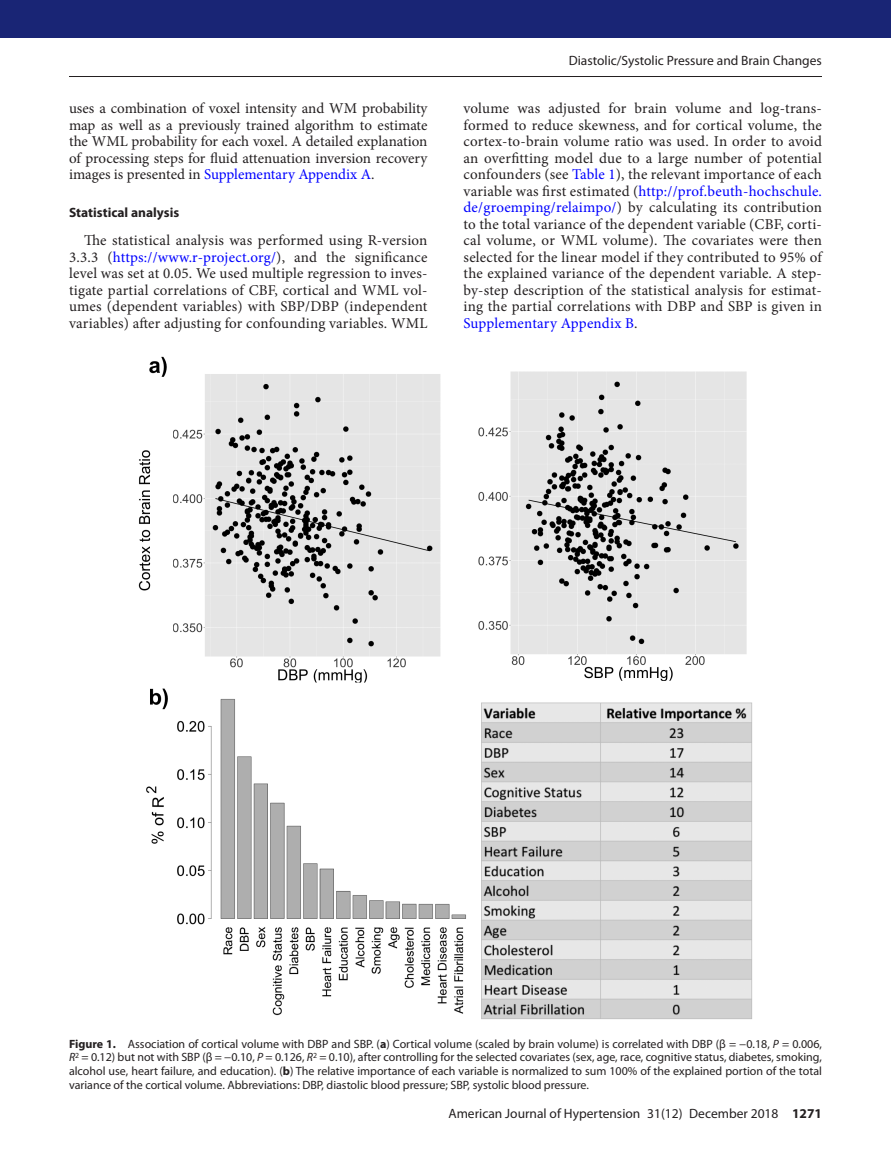
<style>
.page{position:relative;width:891px;height:1175px;background:#fff}
.page>*{position:absolute;margin:0;border:0;box-sizing:border-box;transform-origin:0 0}
.t1{font:15px/16.5px "Minion Pro";letter-spacing:.005em;color:#231f20;text-align:justify}
.t2{font:13.5px "Myriad Pro";color:#231f20}
.t3{font:700 13.5px "Myriad Pro";color:#231f20}
.t4{font:12px/13.5px "Myriad Pro";color:#231f20;text-align:justify}
.s1{color:#00f}
.s2{font-weight:700}
.s3{font-style:italic}
</style>
<div class="page">
<hr style="left:69px;top:76px;width:753px;height:1px;background:#231f20">
<div style="left:0;top:0;width:891px;height:38px;background:#192575"></div>
<img style="left:139px;top:356px;width:613px;height:663px">
<p class="t1" style="left:69px;top:100px;width:360px">uses a combination of voxel intensity and WM probability map as well as a previously trained algorithm to estimate the WML probability for each voxel. A detailed explanation of processing steps for fluid attenuation inversion recovery images is presented in <span class="s1">Supplementary Appendix A</span>.</p>
<p class="t3" style="left:69px;top:203px;width:112px">Statistical analysis</p>
<p class="t1" style="left:69px;top:232px;width:360px;text-indent:15px">The statistical analysis was performed using R-version 3.3.3 (<span class="s1">https://www.r-project.org/</span>), and the significance level was set at 0.05. We used multiple regression to inves&shy;tigate partial correlations of CBF, cortical and WML vol&shy;umes (dependent variables) with SBP/DBP (independent variables) after adjusting for confounding variables. WML</p>
<p class="t2" style="left:569px;top:52px;width:255px">Diastolic/Systolic Pressure and Brain Changes</p>
<p class="t1" style="left:463px;top:100px;width:360px">volume was adjusted for brain volume and log-trans&shy;formed to reduce skewness, and for cortical volume, the cortex-to-brain volume ratio was used. In order to avoid an overfitting model due to a large number of potential confounders (see <span class="s1">Table 1</span>), the relevant importance of each variable was first estimated (<span class="s1">http://prof.beuth-hochschule. de/groemping/relaimpo/</span>) by calculating its contribution to the total variance of the dependent variable (CBF, corti&shy;cal volume, or WML volume). The covariates were then selected for the linear model if they contributed to 95% of the explained variance of the dependent variable. A step&shy;by-step description of the statistical analysis for estimat&shy;ing the partial correlations with DBP and SBP is given in <span class="s1">Supplementary Appendix B</span>.</p>
<p class="t4" style="left:69px;top:1036px;width:754px"><span class="s2">Figure 1.</span> Association of cortical volume with DBP and SBP. (<span class="s2">a</span>) Cortical volume (scaled by brain volume) is correlated with DBP (β = −0.18, <span class="s3">P</span> = 0.006, <span class="s3">R</span><sup>2</sup> = 0.12) but not with SBP (β = −0.10, <span class="s3">P</span> = 0.126, <span class="s3">R</span><sup>2</sup> = 0.10), after controlling for the selected covariates (sex, age, race, cognitive status, diabetes, smoking, alcohol use, heart failure, and education). (<span class="s2">b</span>) The relative importance of each variable is normalized to sum 100% of the explained portion of the total variance of the cortical volume. Abbreviations: DBP, diastolic blood pressure; SBP, systolic blood pressure.</p>
<p class="t2" style="left:448px;top:1105px;width:375px">American Journal of Hypertension 31(12) December 2018 <span class="s2">1271</span></p>
</div>
